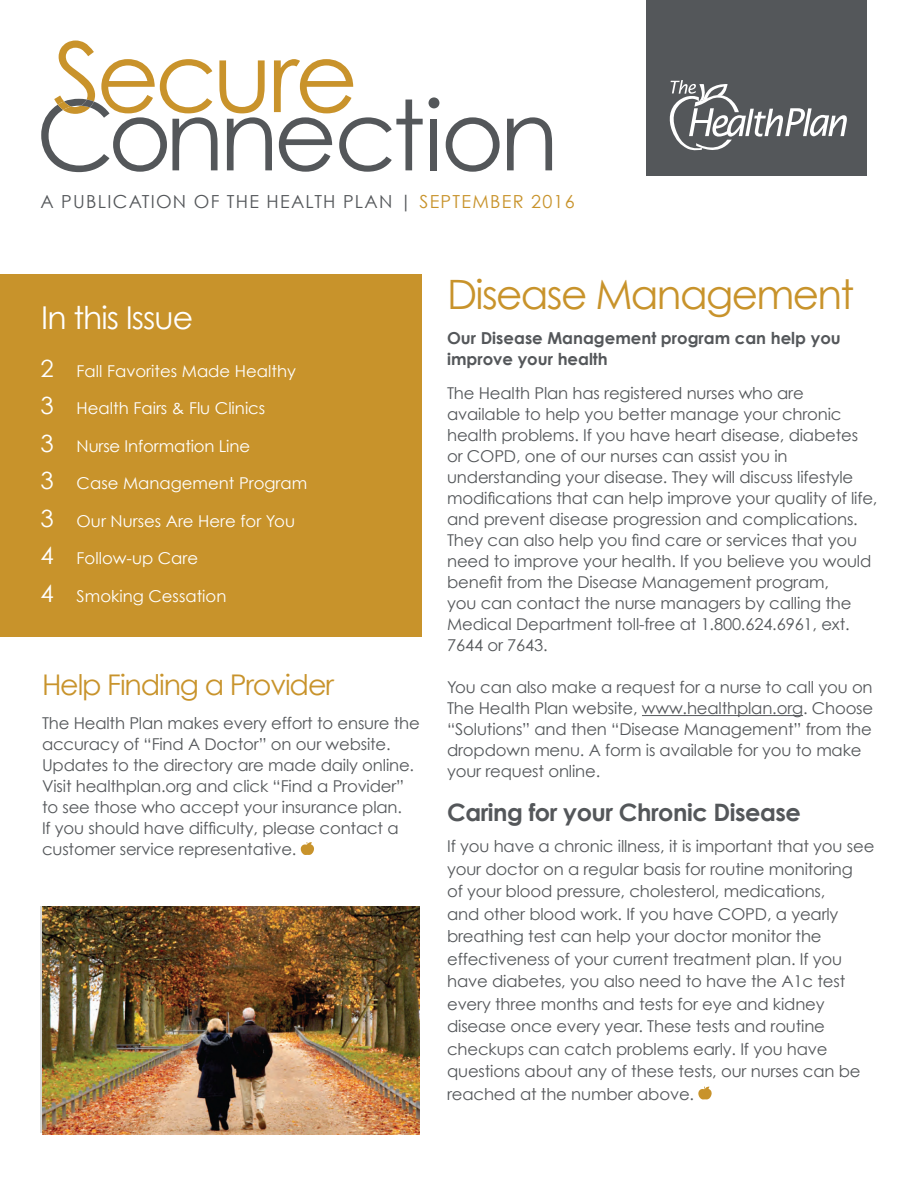
<style>
.page{position:relative;width:918px;height:1188px;background:#fff}
.page>*{position:absolute;margin:0;border:0;box-sizing:border-box;transform-origin:0 0}
.Colored_Headloine{font:40.5px "Century Gothic";letter-spacing:-.04em;color:#c8932b}
.Colored_Headloine-2{font:31.5px "Century Gothic";letter-spacing:-.03em;color:#fff}
.Colored_Headloine-3{font:28.5px "Century Gothic";letter-spacing:-.04em;color:#c8932b}
.Paragraph_Style_6{font:700 24px "Century Gothic";letter-spacing:-.02em;color:#54575a}
.First_Page_Body_Copy{font:23.7px "Century Gothic";color:#fff}
.Headline{font:18px "Century Gothic";letter-spacing:.07em;color:#54575a}
.Emphasized_Body_Copy{font:700 16.5px/21px "Century Gothic";color:#54575a}
.Paragraph_Style_4{font:16.35px/21px "Century Gothic";letter-spacing:-.01em;color:#54575a}
.First_Page_Body_Copy-2{font:16.35px/22.5px "Century Gothic";letter-spacing:-.01em;color:#54575a}
.Emphasized_Body_Copy-2{font:16.35px/21px "Century Gothic";letter-spacing:-.01em;color:#54575a}
.First_Page_Body_Copy-3{font:16.35px "Century Gothic";color:#fff}
.s1{color:#c8932b}
</style>
<div class="page">
<div style="left:0;top:275px;width:421px;height:362px;background:#c8932b"></div>
<hr style="left:642px;top:715px;width:161px;height:1px;background:#54575a">
<svg style="left:698px;top:1087px;width:14px;height:13px"></svg>
<svg style="left:300px;top:842px;width:14px;height:13px"></svg>
<div style="left:431px;top:119px;width:6px;height:51px;background:#54575a"></div>
<svg style="left:429px;top:97px;width:10px;height:11px"></svg>
<svg style="left:446px;top:117px;width:54px;height:55px"></svg>
<svg style="left:507px;top:117px;width:45px;height:53px"></svg>
<svg style="left:41px;top:40px;width:382px;height:132px"></svg>
<div style="left:646px;top:0;width:221px;height:176px;background:#54575a"></div>
<svg style="left:669px;top:80px;width:178px;height:71px"></svg>
<img style="left:43px;top:906px;width:376px;height:229px">
<p class="Headline" style="left:40px;top:190px;width:536px">A PUBLICATION OF THE HEALTH PLAN | <span class="s1">SEPTEMBER 2016</span></p>
<p class="Colored_Headloine-2" style="left:41px;top:298px;width:154px">In this Issue</p>
<p class="First_Page_Body_Copy" style="left:40px;top:353px;width:15px">2</p>
<p class="First_Page_Body_Copy-3" style="left:77px;top:361px;width:221px">Fall Favorites Made Healthy</p>
<p class="First_Page_Body_Copy" style="left:40px;top:391px;width:15px">3</p>
<p class="First_Page_Body_Copy-3" style="left:77px;top:398px;width:190px">Health Fairs &amp; Flu Clinics</p>
<p class="First_Page_Body_Copy" style="left:40px;top:428px;width:15px">3</p>
<p class="First_Page_Body_Copy-3" style="left:77px;top:436px;width:175px">Nurse Information Line</p>
<p class="First_Page_Body_Copy" style="left:40px;top:466px;width:15px">3</p>
<p class="First_Page_Body_Copy-3" style="left:77px;top:473px;width:232px">Case Management Program</p>
<p class="First_Page_Body_Copy" style="left:40px;top:503px;width:15px">3</p>
<p class="First_Page_Body_Copy-3" style="left:77px;top:511px;width:220px">Our Nurses Are Here for You</p>
<p class="First_Page_Body_Copy" style="left:40px;top:541px;width:15px">4</p>
<p class="First_Page_Body_Copy-3" style="left:77px;top:548px;width:123px">Follow-up Care</p>
<p class="First_Page_Body_Copy" style="left:40px;top:578px;width:15px">4</p>
<p class="First_Page_Body_Copy-3" style="left:77px;top:586px;width:151px">Smoking Cessation</p>
<p class="Colored_Headloine-3" style="left:42px;top:667px;width:294px">Help Finding a Provider</p>
<p class="Emphasized_Body_Copy-2" style="left:42px;top:712px;width:379px">The Health Plan makes every effort to ensure the accuracy of “Find A Doctor” on our website.<br>Updates to the directory are made daily online.<br>Visit healthplan.org and click “Find a Provider” to see those who accept your insurance plan.<br>If you should have difficulty, please contact a customer service representative.</p>
<p class="Colored_Headloine" style="left:447px;top:270px;width:409px">Disease Management</p>
<p class="Emphasized_Body_Copy" style="left:447px;top:327px;width:395px">Our Disease Management program can help you improve your health</p>
<p class="Paragraph_Style_4" style="left:447px;top:382px;width:432px">The Health Plan has registered nurses who are available to help you better manage your chronic health problems. If you have heart disease, diabetes or COPD, one of our nurses can assist you in understanding your disease. They will discuss lifestyle modifications that can help improve your quality of life, and prevent disease progression and complications.<br>They can also help you find care or services that you need to improve your health. If you believe you would benefit from the Disease Management program,<br>you can contact the nurse managers by calling the Medical Department toll-free at 1.800.624.6961, ext.<br>7644 or 7643.</p>
<p class="Paragraph_Style_4" style="left:447px;top:676px;width:428px">You can also make a request for a nurse to call you on The Health Plan website, www.healthplan.org. Choose “Solutions” and then “Disease Management” from the dropdown menu. A form is available for you to make your request online.</p>
<p class="Paragraph_Style_6" style="left:447px;top:797px;width:355px">Caring for your Chronic Disease</p>
<p class="First_Page_Body_Copy-2" style="left:447px;top:835px;width:429px">If you have a chronic illness, it is important that you see your doctor on a regular basis for routine monitoring<br>of your blood pressure, cholesterol, medications,<br>and other blood work. If you have COPD, a yearly breathing test can help your doctor monitor the effectiveness of your current treatment plan. If you have diabetes, you also need to have the A1c test every three months and tests for eye and kidney disease once every year. These tests and routine checkups can catch problems early. If you have questions about any of these tests, our nurses can be reached at the number above.</p>
</div>
